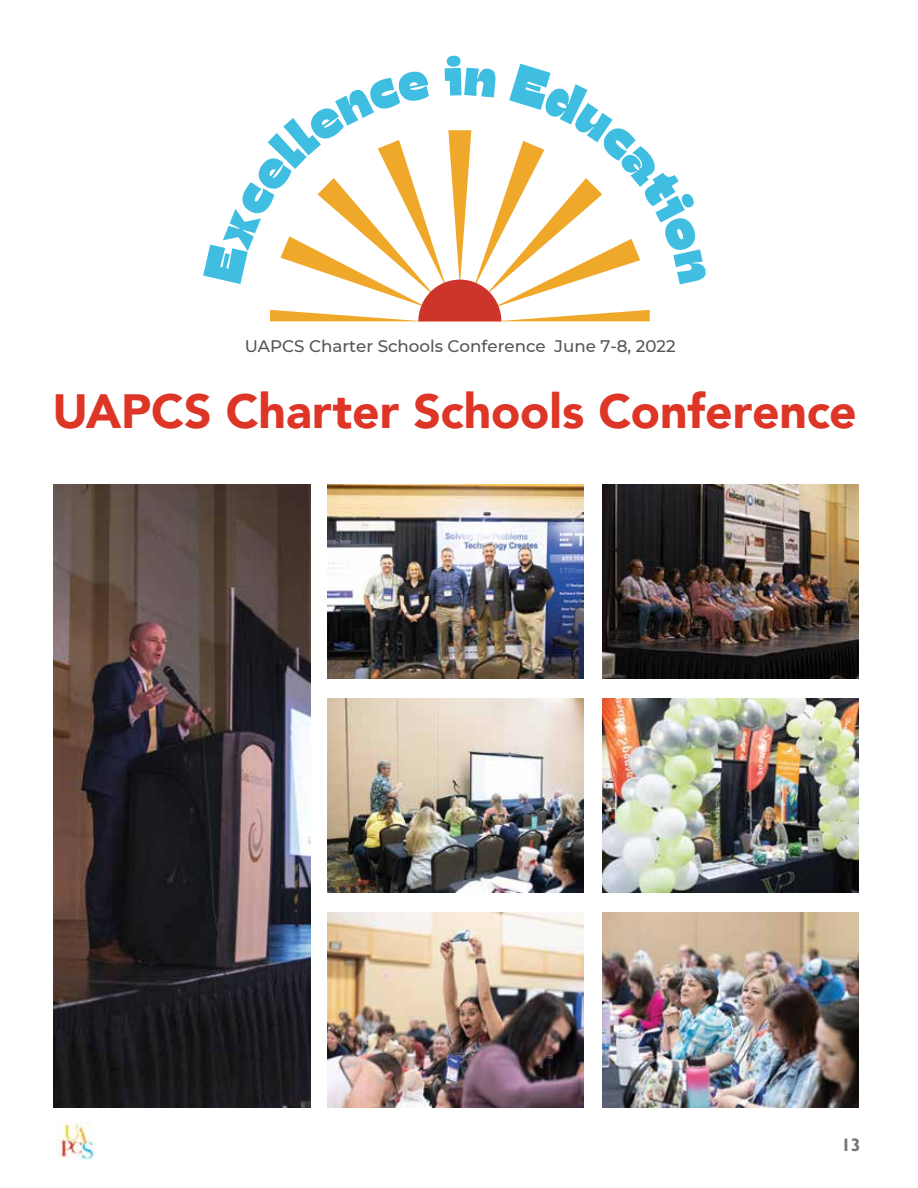
<style>
.page{position:relative;width:918px;height:1188px;background:#fff}
.page>*{position:absolute;margin:0;border:0;box-sizing:border-box;transform-origin:0 0}
.t1{font:900 48px "Avenir";letter-spacing:-.005em;color:#dd3526}
.t2{font:700 18px "Gill Sans";color:#757779}
.t3{font:500 16.8px "Montserrat";color:#545554}
</style>
<div class="page">
<img style="left:56px;top:1123px;width:38px;height:37px">
<svg style="left:501px;top:183px;width:149px;height:138px"></svg>
<img style="left:603px;top:913px;width:256px;height:194px">
<img style="left:328px;top:699px;width:256px;height:194px">
<img style="left:328px;top:913px;width:256px;height:194px">
<img style="left:603px;top:484px;width:256px;height:194px">
<img style="left:328px;top:484px;width:256px;height:194px">
<img style="left:603px;top:699px;width:256px;height:194px">
<img style="left:54px;top:484px;width:256px;height:623px">
<svg style="left:270px;top:130px;width:231px;height:191px"></svg>
<svg style="left:509px;top:141px;width:141px;height:143px"></svg>
<p class="t3" style="left:245px;top:334px;width:432px">UAPCS Charter Schools Conference June 7-8, 2022</p>
<h1 class="t1" style="left:53px;top:370px;width:806px">UAPCS Charter Schools Conference</h1>
<p class="t2" style="left:841px;top:1134px;width:21px">13</p>
</div>
